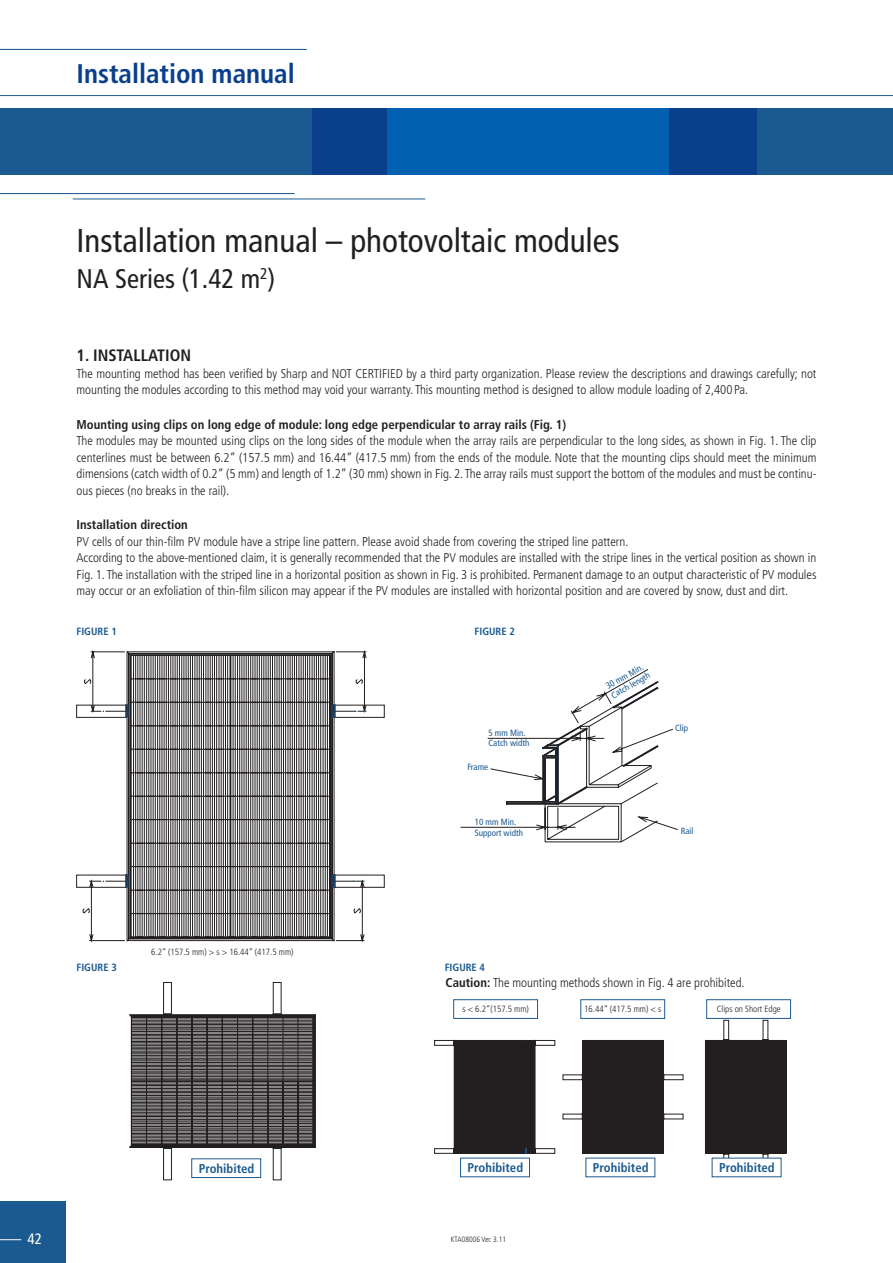
<style>
.page{position:relative;width:893px;height:1263px;background:#fff}
.page>*{position:absolute;margin:0;border:0;box-sizing:border-box;transform-origin:0 0}
.t1{font:condensed 33px "Frutiger";color:#231f20}
.t2{font:700 condensed 27px "Frutiger";color:#0a3f8c}
.t3{font:condensed 27px "Frutiger";color:#231f20}
.t4{font:700 condensed 16.5px "Frutiger";color:#231f20}
.t5{font:condensed 15px "Frutiger";color:#fff}
.t6{font:300 condensed 12.75px/16.5px "Frutiger";color:#231f20}
.t7{font:700 condensed 12.75px "Frutiger";color:#231f20}
.t8{font:700 condensed 12.75px "Frutiger";color:#1b5a90}
.t9{font:700 condensed 10.5px "Frutiger";color:#1b5a90}
.t10{font:300 condensed 9px "Frutiger";color:#231f20}
.t11{font:condensed 9px/10.5px "Frutiger";color:#1b5a90}
.t12{font:300 condensed 7.8px "Frutiger";color:#231f20}
.s1{font-weight:700}
</style>
<div class="page">
<div style="left:264px;top:108px;width:125px;height:67px;background:#0a3f8c"></div>
<div style="left:387px;top:108px;width:329px;height:67px;background:#0161b0"></div>
<div style="left:740px;top:108px;width:153px;height:67px;background:#1b5a90"></div>
<div style="left:669px;top:108px;width:87px;height:67px;background:#0a3f8c"></div>
<div style="left:0;top:108px;width:311px;height:67px;background:#1b5a90"></div>
<svg style="left:563px;top:1040px;width:120px;height:113px"></svg>
<svg style="left:705px;top:1020px;width:81px;height:154px"></svg>
<svg style="left:434px;top:1040px;width:121px;height:114px"></svg>
<svg style="left:76px;top:704px;width:309px;height:237px"></svg>
<svg style="left:333px;top:679px;width:32px;height:263px"></svg>
<svg style="left:90px;top:650px;width:271px;height:263px"></svg>
<svg style="left:83px;top:652px;width:251px;height:288px"></svg>
<svg style="left:129px;top:982px;width:187px;height:198px"></svg>
<svg style="left:460px;top:669px;width:218px;height:173px"></svg>
<div style="left:191px;top:1158px;width:70px;height:20px;background:#fff;border:1px solid #1b5a90"></div>
<div style="left:712px;top:1158px;width:69px;height:19px;background:#fff"></div>
<div style="left:706px;top:999px;width:85px;height:20px;background:#fff;border:1px solid #1b5a90"></div>
<div style="left:580px;top:999px;width:85px;height:20px;background:#fff;border:1px solid #1b5a90"></div>
<div style="left:453px;top:999px;width:85px;height:20px;background:#fff;border:1px solid #1b5a90"></div>
<hr style="left:73px;top:199px;width:352px;height:1px;background:#1b5a90">
<hr style="left:0;top:193px;width:294px;height:1px;background:#1b5a90">
<hr style="left:0;top:95px;width:893px;height:1px;background:#1b5a90">
<hr style="left:0;top:49px;width:307px;height:1px;background:#1b5a90">
<div style="left:0;top:1201px;width:66px;height:62px;background:#1b5a90"></div>
<svg style="left:0;top:1239px;width:21px;height:1px"></svg>
<h2 class="t2" style="left:77px;top:58px;width:220px">Installation manual</h2>
<h1 class="t1" style="left:77px;top:222px;width:545px">Installation manual – photovoltaic modules</h1>
<h2 class="t3" style="left:77px;top:263px;width:200px">NA Series (1.42 m<sup>2</sup>)</h2>
<p class="t4" style="left:77px;top:346px;width:57px">1. INSTALLA</p>
<p class="t4" style="left:157px;top:346px;width:17px">TION</p>
<p class="t6" style="left:77px;top:365px;width:741px">The mounting method has been verified by Sharp and NOT CERTIFIED by a third party organization. Please review the descriptions and drawings carefully; not mounting the modules according to this method may void your warranty. This mounting method is designed to allow module loading of 2,400 Pa.</p>
<p class="t7" style="left:77px;top:417px;width:491px">Mounting using clips on long edge of module: long edge perpendicular to array rails (Fig. 1)</p>
<p class="t6" style="left:77px;top:433px;width:741px;text-align:justify">The modules may be mounted using clips on the long sides of the module when the array rails are perpendicular to the long sides, as shown in Fig. 1. The clip centerlines must be between 6.2” (157.5 mm) and 16.44” (417.5 mm) from the ends of the module. Note that the mounting clips should meet the minimum dimensions (catch width of 0.2” (5 mm) and length of 1.2” (30 mm) shown in Fig. 2. The array rails must support the bottom of the modules and must be continu&shy;ous pieces (no breaks in the rail).</p>
<p class="t7" style="left:77px;top:517px;width:113px">Installation direction</p>
<p class="t6" style="left:77px;top:533px;width:741px">PV cells of our thin-film PV module have a stripe line pattern. Please avoid shade from covering the striped line pattern.<br>According to the above-mentioned claim, it is generally recommended that the PV modules are installed with the stripe lines in the vertical position as shown in Fig. 1. The installation with the striped line in a horizontal position as shown in Fig. 3 is prohibited. Permanent damage to an output characteristic of PV modules may occur or an exfoliation of thin-film silicon may appear if the PV modules are installed with horizontal position and are covered by snow, dust and dirt.</p>
<p class="t9" style="left:77px;top:625px;width:22px">Figure</p>
<p class="t9" style="left:111px;top:625px;width:7px">1</p>
<p class="t9" style="left:475px;top:625px;width:22px">Figure</p>
<p class="t9" style="left:509px;top:625px;width:7px">2</p>
<p class="t11" style="left:488px;top:728px;width:43px">5 mm Min.<br>Catch width</p>
<p class="t11" style="left:468px;top:762px;width:22px">Frame</p>
<p class="t11" style="left:604px;top:682px;width:45px;rotate:-29deg">30 mm Min.<br>Catch length</p>
<p class="t11" style="left:675px;top:722px;width:15px">Clip</p>
<p class="t10" style="left:151px;top:947px;width:144px">6.2” (157.5 mm) &gt; s &gt; 16.44” (417.5 mm)</p>
<p class="t11" style="left:475px;top:817px;width:50px">10 mm Min.<br>Support width</p>
<p class="t11" style="left:681px;top:826px;width:14px">Rail</p>
<p class="t9" style="left:77px;top:961px;width:22px">Figure</p>
<p class="t9" style="left:111px;top:961px;width:7px">3</p>
<p class="t9" style="left:445px;top:961px;width:22px">Figure</p>
<p class="t9" style="left:480px;top:961px;width:7px">4</p>
<p class="t6" style="left:446px;top:974px;width:300px"><span class="s1">Caution:</span> The mounting methods shown in Fig. 4 are prohibited.</p>
<p class="t10" style="left:462px;top:1004px;width:68px">s &lt; 6.2”(157.5 mm)</p>
<p class="t10" style="left:584px;top:1004px;width:79px">16.44” (417.5 mm) &lt; s</p>
<p class="t10" style="left:717px;top:1004px;width:66px">Clips on Short Edge</p>
<p class="t5" style="left:28px;top:1230px;width:16px">42</p>
<p class="t8" style="left:199px;top:1161px;width:57px">Prohibited</p>
<p class="t8" style="left:468px;top:1160px;width:57px">Prohibited</p>
<p class="t8" style="left:593px;top:1160px;width:57px">Prohibited</p>
<p class="t8" style="left:719px;top:1160px;width:57px">Prohibited</p>
<p class="t12" style="left:451px;top:1235px;width:57px">KTA08006 Ver. 3.11</p>
</div>
